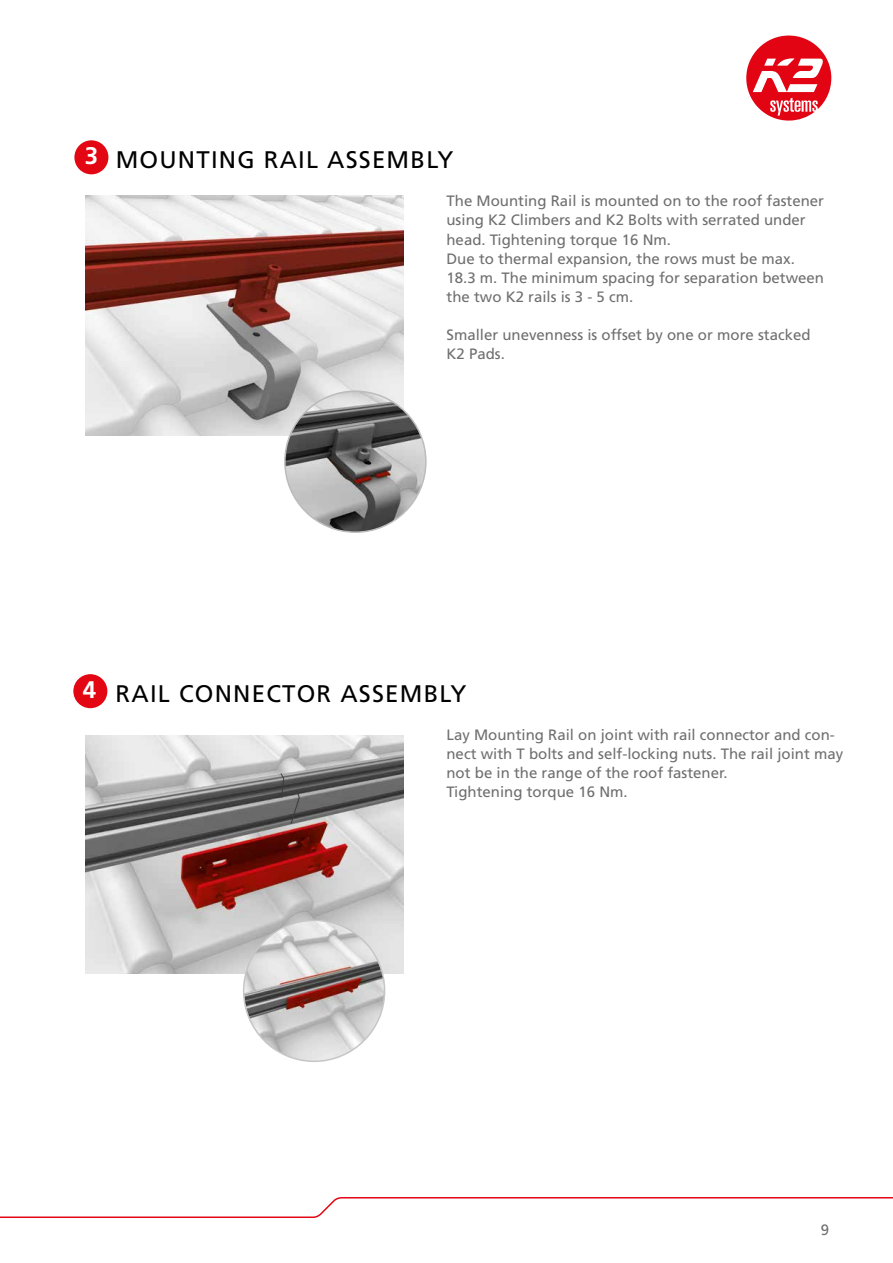
<style>
.page{position:relative;width:893px;height:1263px;background:#fff}
.page>*{position:absolute;margin:0;border:0;box-sizing:border-box;transform-origin:0 0}
.t1{font:24px "Frutiger LT Std";letter-spacing:.05em;color:#000}
.t2{font:700 24px "Frutiger LT Std";color:#fff}
.t3{font:15px/19px "Frutiger LT Std";color:#706f6f}
</style>
<div class="page">
<svg style="left:0;top:1197px;width:893px;height:21px"></svg>
<svg style="left:746px;top:36px;width:85px;height:85px"></svg>
<div style="left:74px;top:140px;width:34px;height:34px;background:#e30613;border-radius:50%"></div>
<div style="left:73px;top:674px;width:34px;height:34px;background:#e30613;border-radius:50%"></div>
<img style="left:85px;top:196px;width:319px;height:239px">
<img style="left:285px;top:391px;width:141px;height:141px;border-radius:70px">
<img style="left:85px;top:735px;width:319px;height:238px">
<img style="left:244px;top:920px;width:141px;height:141px;border-radius:70px">
<svg style="left:280px;top:772px;width:20px;height:52px"></svg>
<h1 class="t2" style="left:85px;top:142px;width:15px">3</h1>
<h1 class="t1" style="left:116px;top:146px;width:339px">MOUNTING RAIL ASSEMBLY</h1>
<p class="t3" style="left:446px;top:192px;width:379px">The Mounting Rail is mounted on to the roof fastener using K2 Climbers and K2 Bolts with serrated under head. Tightening torque 16 Nm.<br>Due to thermal expansion, the rows must be max.<br>18.3 m. The minimum spacing for separation between the two K2 rails is 3 - 5 cm.</p>
<p class="t3" style="left:446px;top:325px;width:366px">Smaller unevenness is offset by one or more stacked<br>K2 Pads.</p>
<h1 class="t2" style="left:83px;top:675px;width:15px">4</h1>
<h1 class="t1" style="left:116px;top:679px;width:352px">RAIL CONNECTOR ASSEMBLY</h1>
<p class="t3" style="left:446px;top:725px;width:398px">Lay Mounting Rail on joint with rail connector and con&shy;nect with T bolts and self-locking nuts. The rail joint may not be in the range of the roof fastener.<br>Tightening torque 16 Nm.</p>
<p class="t3" style="left:821px;top:1220px;width:10px">9</p>
</div>
